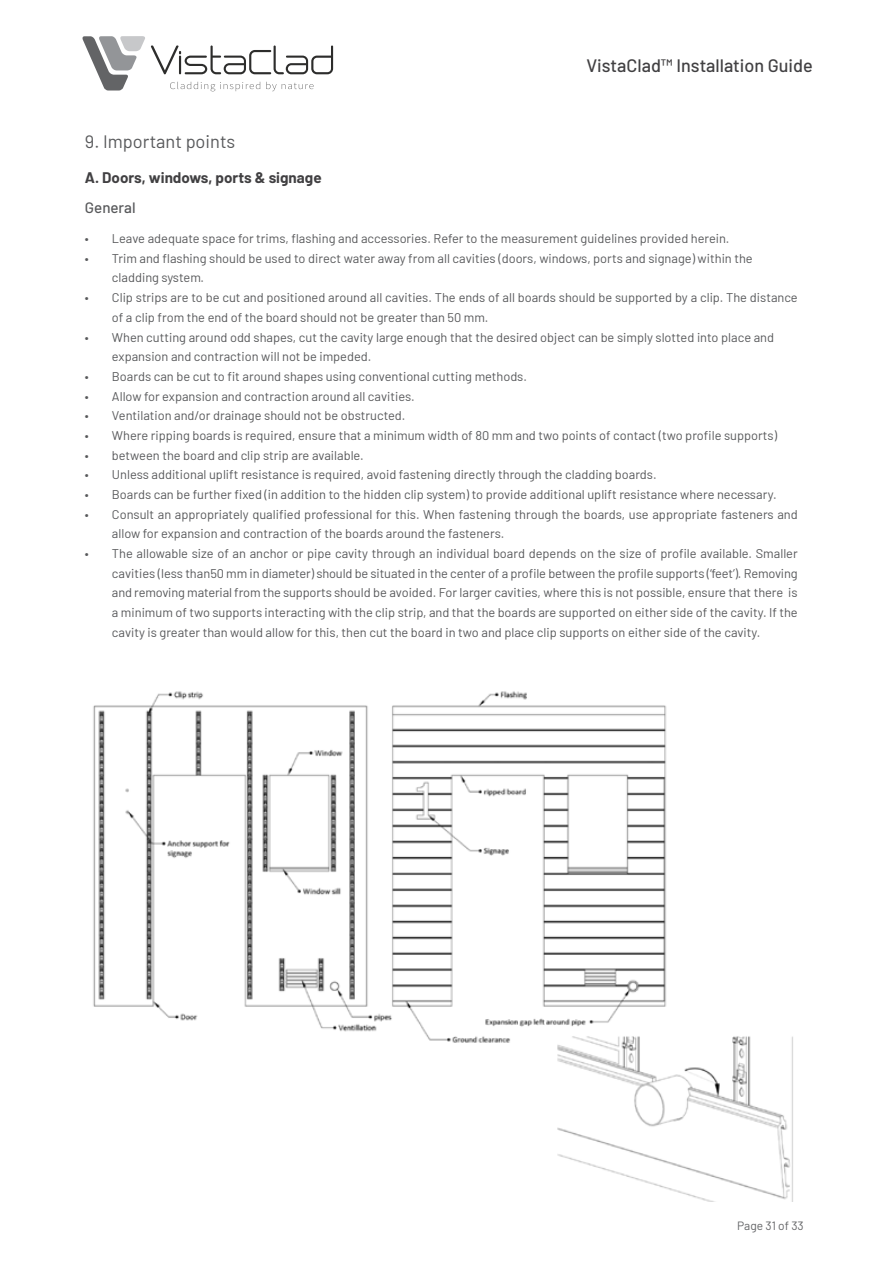
<style>
.page{position:relative;width:893px;height:1263px;background:#fff}
.page>*{position:absolute;margin:0;border:0;box-sizing:border-box;transform-origin:0 0}
.t1{font:500 18px "Barlow";color:#414042}
.t2{font:18px "Barlow";color:#58595b}
.t3{font:700 15px "Barlow";color:#414042}
.t4{font:500 15px "Barlow";color:#58595b}
.t5{font:12.6px/19.6px "Barlow";color:#58595b}
.t6{font:12px "Barlow";color:#636466}
</style>
<div class="page">
<svg style="left:82px;top:36px;width:251px;height:55px"></svg>
<img style="left:93px;top:691px;width:574px;height:352px">
<img style="left:547px;top:1028px;width:246px;height:174px">
<h1 class="t1" style="left:586px;top:58px;width:228px">VistaClad™ Installation Guide</h1>
<h1 class="t2" style="left:85px;top:134px;width:152px">9. Important points</h1>
<p class="t3" style="left:85px;top:172px;width:238px">A. Doors, windows, ports &amp; signage</p>
<p class="t4" style="left:85px;top:201px;width:52px">General</p>
<p class="t5" style="left:85px;top:229px;width:646px">• Leave adequate space for trims, flashing and accessories. Refer to the measurement guidelines provided herein.</p>
<p class="t5" style="left:112px;top:249px;width:642px;text-indent:-27px">• Trim and flashing should be used to direct water away from all cavities (doors, windows, ports and signage) within the cladding system.</p>
<p class="t5" style="left:112px;top:288px;width:687px;text-indent:-27px">• Clip strips are to be cut and positioned around all cavities. The ends of all boards should be supported by a clip. The distance of a clip from the end of the board should not be greater than 50 mm.</p>
<p class="t5" style="left:112px;top:328px;width:664px;text-indent:-27px">• When cutting around odd shapes, cut the cavity large enough that the desired object can be simply slotted into place and expansion and contraction will not be impeded.</p>
<p class="t5" style="left:85px;top:367px;width:444px">• Boards can be cut to fit around shapes using conventional cutting methods.</p>
<p class="t5" style="left:85px;top:387px;width:331px">• Allow for expansion and contraction around all cavities.</p>
<p class="t5" style="left:85px;top:407px;width:322px">• Ventilation and/or drainage should not be obstructed.</p>
<p class="t5" style="left:85px;top:426px;width:694px">• Where ripping boards is required, ensure that a minimum width of 80 mm and two points of contact (two profile supports)</p>
<p class="t5" style="left:85px;top:446px;width:280px">• between the board and clip strip are available.</p>
<p class="t5" style="left:85px;top:466px;width:573px">• Unless additional uplift resistance is required, avoid fastening directly through the cladding boards.</p>
<p class="t5" style="left:85px;top:485px;width:693px">• Boards can be further fixed (in addition to the hidden clip system) to provide additional uplift resistance where necessary.</p>
<p class="t5" style="left:112px;top:505px;width:687px;text-indent:-27px">• Consult an appropriately qualified professional for this. When fastening through the boards, use appropriate fasteners and allow for expansion and contraction of the boards around the fasteners.</p>
<p class="t5" style="left:112px;top:544px;width:687px;text-align:justify;text-indent:-27px">• The allowable size of an anchor or pipe cavity through an individual board depends on the size of profile available. Smaller cavities (less than50 mm in diameter) should be situated in the center of a profile between the profile supports (‘feet’). Removing and removing material from the supports should be avoided. For larger cavities, where this is not possible, ensure that there is a minimum of two supports interacting with the clip strip, and that the boards are supported on either side of the cavity. If the cavity is greater than would allow for this, then cut the board in two and place clip supports on either side of the cavity.</p>
<p class="t6" style="left:737px;top:1220px;width:68px">Page 31 of 33</p>
</div>
